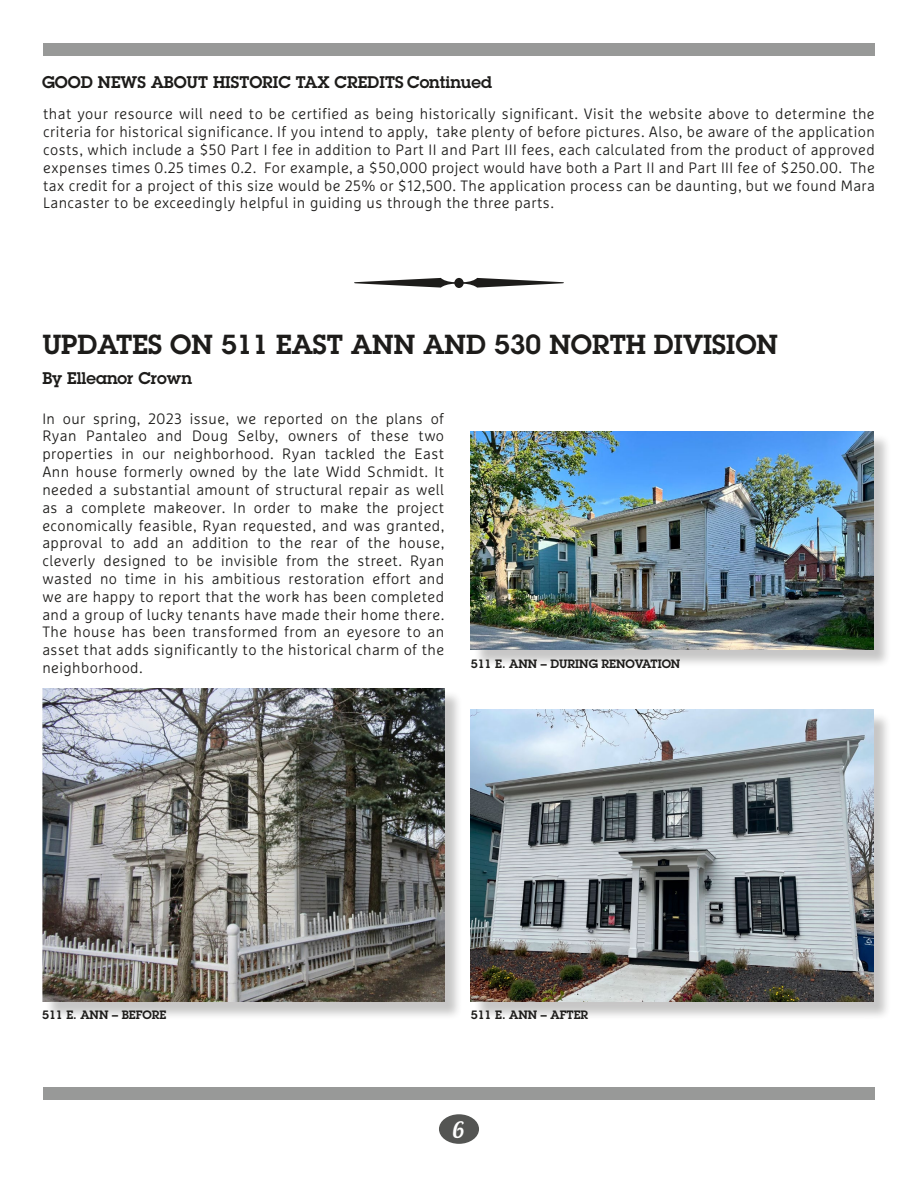
<style>
.page{position:relative;width:918px;height:1188px;background:#fff}
.page>*{position:absolute;margin:0;border:0;box-sizing:border-box;transform-origin:0 0}
.t1{font:600 27px "Lubalin Graph Std";color:#1d1c1a}
.t2{font:22.5px "Lobster 1.3";color:#fff}
.t3{font:600 16.5px "Lubalin Graph Std";color:#1d1c1a}
.t4{font:300 15px/17.9px "Marselis Pro";letter-spacing:.03em;color:#1d1c1a;text-align:justify}
.t5{font:600 11.85px "Lubalin Graph Std";color:#1d1c1a}
</style>
<div class="page">
<div style="left:439px;top:1114px;width:40px;height:30px;background:#545553;border-radius:50%"></div>
<div style="left:43px;top:1088px;width:832px;height:12px;background:#989998"></div>
<div style="left:43px;top:43px;width:832px;height:13px;background:#989998"></div>
<div style="left:45px;top:690px;width:418px;height:330px;background:#1d1c1a;opacity:.25"></div>
<img style="left:42px;top:688px;width:402px;height:314px">
<div style="left:474px;top:712px;width:418px;height:308px;background:#1d1c1a;opacity:.25"></div>
<img style="left:471px;top:710px;width:402px;height:292px">
<div style="left:474px;top:433px;width:418px;height:235px;background:#1d1c1a;opacity:.25"></div>
<img style="left:471px;top:431px;width:402px;height:218px">
<svg style="left:354px;top:278px;width:210px;height:10px"></svg>
<p class="t3" style="left:42px;top:71px;width:451px">GOOD NEWS ABOUT HISTORIC TAX CREDITS Continued</p>
<p class="t4" style="left:43px;top:105px;width:833px">that your resource will need to be certified as being historically significant. Visit the website above to determine the criteria for historical significance. If you intend to apply, take plenty of before pictures. Also, be aware of the application costs, which include a $50 Part I fee in addition to Part II and Part III fees, each calculated from the product of approved expenses times 0.25 times 0.2. For example, a $50,000 project would have both a Part II and Part III fee of $250.00. The tax credit for a project of this size would be 25% or $12,500. The application process can be daunting, but we found Mara Lancaster to be exceedingly helpful in guiding us through the three parts.</p>
<h1 class="t1" style="left:42px;top:327px;width:737px">UPDATES ON 511 EAST ANN AND 530 NORTH DIVISION</h1>
<p class="t3" style="left:42px;top:367px;width:151px">By Elleanor Crown</p>
<p class="t4" style="left:42px;top:409px;width:403px">In our spring, 2023 issue, we reported on the plans of Ryan Pantaleo and Doug Selby, owners of these two properties in our neighborhood. Ryan tackled the East Ann house formerly owned by the late Widd Schmidt. It needed a substantial amount of structural repair as well as a complete makeover. In order to make the project economically feasible, Ryan requested, and was granted, approval to add an addition to the rear of the house, cleverly designed to be invisible from the street. Ryan wasted no time in his ambitious restoration effort and we are happy to report that the work has been completed and a group of lucky tenants have made their home there.<br>The house has been transformed from an eyesore to an asset that adds significantly to the historical charm of the neighborhood.</p>
<p class="t5" style="left:471px;top:656px;width:211px">511 E. ANN – DURING RENOVATION</p>
<p class="t5" style="left:42px;top:1007px;width:126px">511 E. ANN – BEFORE</p>
<p class="t5" style="left:471px;top:1007px;width:119px">511 E. ANN – AFTER</p>
<h2 class="t2" style="left:453px;top:1115px;width:13px">6</h2>
</div>
